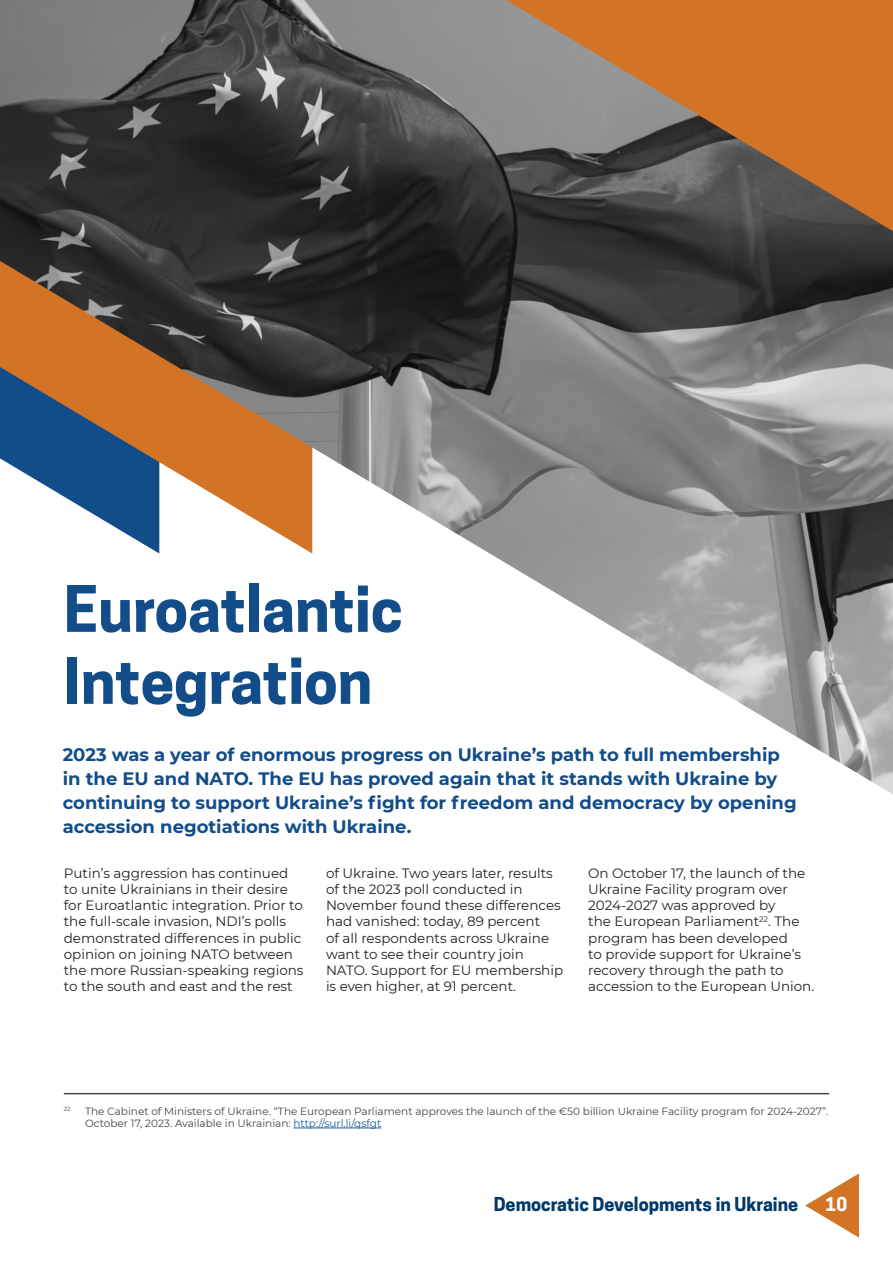
<style>
.page{position:relative;width:893px;height:1263px;background:#fff}
.page>*{position:absolute;margin:0;border:0;box-sizing:border-box;transform-origin:0 0}
.t1{font:700 60px/72px "Cooper Hewitt";color:#124c89}
.t2{font:700 18px/24px "Montserrat";color:#124c89}
.t3{font:700 18px "Cooper Hewitt";color:#003869}
.t4{font:700 18px "Cooper Hewitt";color:#fff}
.t5{font:13.5px/16.2px "Montserrat";color:#231f20}
.t6{font:10.5px/12.6px "Montserrat";color:#444}
.t7{font:6.15px "Montserrat";color:#444}
.s1{color:#175d9e}
</style>
<div class="page">
<svg style="left:805px;top:1173px;width:54px;height:64px"></svg>
<hr style="left:64px;top:1093px;width:765px;height:1px;background:#444">
<hr style="left:293px;top:1128px;width:88px;height:1px;background:#175d9e">
<img style="left:0;top:0;width:893px;height:794px">
<svg style="left:506px;top:0;width:387px;height:231px;background:#9a6b45"></svg>
<p class="t1" style="left:64px;top:574px;width:340px">Euroatlantic<br>Integration</p>
<p class="t2" style="left:63px;top:742px;width:735px">2023 was a year of enormous progress on Ukraine’s path to full membership in the EU and NATO. The EU has proved again that it stands with Ukraine by continuing to support Ukraine’s fight for freedom and democracy by opening accession negotiations with Ukraine.</p>
<p class="t5" style="left:64px;top:864px;width:241px">Putin’s aggression has continued to unite Ukrainians in their desire for Euroatlantic integration. Prior to the full-scale invasion, NDI’s polls demonstrated differences in public opinion on joining NATO between the more Russian-speaking regions to the south and east and the rest</p>
<p class="t5" style="left:326px;top:864px;width:239px">of Ukraine. Two years later, results of the 2023 poll conducted in<br>November found these differences had vanished: today, 89 percent<br>of all respondents across Ukraine want to see their country join<br>NATO. Support for EU membership is even higher, at 91 percent.</p>
<p class="t5" style="left:588px;top:864px;width:228px">On October 17, the launch of the<br>Ukraine Facility program over<br>2024-2027 was approved by<br>the European Parliament<sup>22</sup>. The program has been developed<br>to provide support for Ukraine’s recovery through the path to accession to the European Union.</p>
<p class="t7" style="left:64px;top:1104px;width:8px">22</p>
<p class="t6" style="left:85px;top:1104px;width:745px">The Cabinet of Ministers of Ukraine. “The European Parliament approves the launch of the €50 billion Ukraine Facility program for 2024-2027”.<br>October 17, 2023. Available in Ukrainian: <span class="s1">http://surl.li/qsfgt</span></p>
<h2 class="t3" style="left:494px;top:1194px;width:306px">Democratic Developments in Ukraine</h2>
<h2 class="t4" style="left:826px;top:1194px;width:23px">10</h2>
</div>
